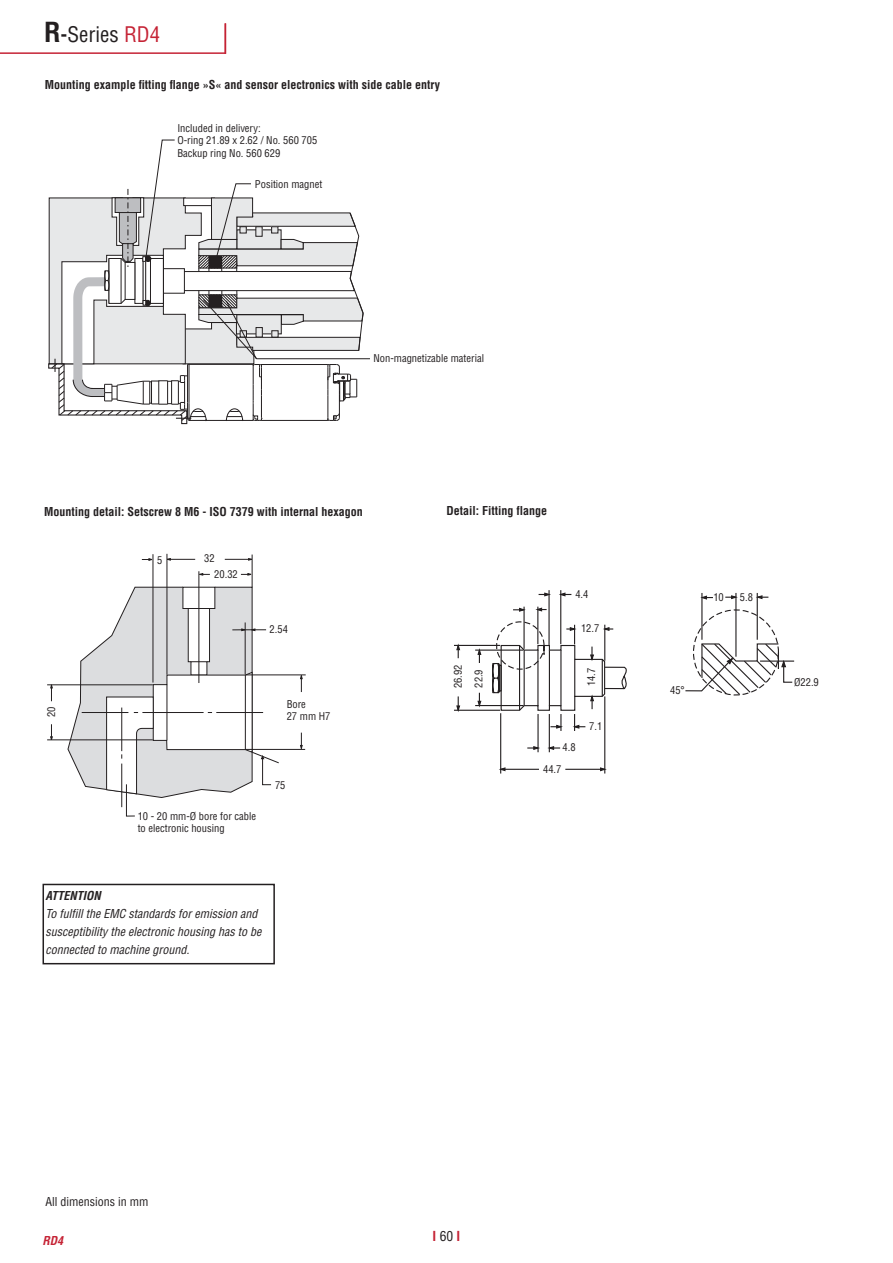
<style>
.page{position:relative;width:893px;height:1263px;background:#fff}
.page>*{position:absolute;margin:0;border:0;box-sizing:border-box;transform-origin:0 0}
.t1{font:condensed 21px "Helvetica LT Std";color:#231f20}
.t2{font:700 condensed 13.5px "Helvetica LT Std";color:#c52335}
.t3{font:700 condensed 12px "Helvetica LT Std";color:#231f20}
.t4{font:italic condensed 12px/18px "Helvetica LT Std";color:#231f20}
.t5{font:condensed 12px "Helvetica LT Std";color:#231f20}
.t6{font:italic 700 condensed 12px "Helvetica LT Std";color:#231f20}
.t7{font:italic 700 condensed 12px "Helvetica LT Std";color:#c52335}
.t8{font:condensed 10.5px/12.6px "Helvetica LT Std";color:#231f20}
.s1{font-weight:700;font-size:27px}
.s2{font-weight:700}
.s3{color:#c52335}
.s4{font-weight:400;color:#231f20}
</style>
<div class="page">
<svg style="left:50px;top:724px;width:3px;height:16px"></svg>
<svg style="left:50px;top:685px;width:3px;height:16px"></svg>
<svg style="left:300px;top:674px;width:3px;height:18px"></svg>
<hr style="left:252px;top:554px;width:1px;height:33px;background:#231f20">
<hr style="left:167px;top:554px;width:1px;height:120px;background:#231f20">
<hr style="left:153px;top:554px;width:1px;height:128px;background:#231f20">
<svg style="left:166px;top:558px;width:29px;height:3px"></svg>
<svg style="left:198px;top:573px;width:12px;height:3px"></svg>
<svg style="left:225px;top:558px;width:28px;height:3px"></svg>
<svg style="left:241px;top:573px;width:12px;height:2px"></svg>
<svg style="left:300px;top:733px;width:3px;height:16px"></svg>
<svg style="left:142px;top:558px;width:11px;height:3px"></svg>
<hr style="left:245px;top:675px;width:61px;height:1px;background:#231f20">
<hr style="left:245px;top:749px;width:60px;height:1px;background:#231f20">
<svg style="left:67px;top:586px;width:212px;height:230px"></svg>
<hr style="left:47px;top:740px;width:106px;height:1px;background:#231f20">
<hr style="left:47px;top:684px;width:106px;height:1px;background:#231f20">
<hr style="left:199px;top:571px;width:1px;height:112px;background:#231f20">
<hr style="left:757px;top:593px;width:1px;height:47px;background:#231f20">
<hr style="left:735px;top:593px;width:1px;height:64px;background:#231f20">
<hr style="left:701px;top:593px;width:1px;height:47px;background:#231f20">
<hr style="left:760px;top:660px;width:34px;height:2px;background:#231f20">
<svg style="left:685px;top:594px;width:108px;height:102px"></svg>
<hr style="left:501px;top:769px;width:38px;height:1px;background:#231f20">
<hr style="left:604px;top:696px;width:1px;height:77px;background:#231f20">
<hr style="left:500px;top:713px;width:1px;height:60px;background:#231f20">
<hr style="left:549px;top:714px;width:1px;height:38px;background:#231f20">
<hr style="left:537px;top:714px;width:2px;height:38px;background:#231f20">
<hr style="left:560px;top:590px;width:1px;height:54px;background:#231f20">
<hr style="left:548px;top:590px;width:2px;height:55px;background:#231f20">
<hr style="left:475px;top:705px;width:48px;height:1px;background:#231f20">
<hr style="left:475px;top:649px;width:48px;height:2px;background:#231f20">
<svg style="left:499px;top:767px;width:7px;height:5px"></svg>
<svg style="left:477px;top:648px;width:5px;height:15px"></svg>
<svg style="left:477px;top:693px;width:5px;height:15px"></svg>
<hr style="left:565px;top:769px;width:39px;height:1px;background:#231f20">
<svg style="left:599px;top:766px;width:8px;height:6px"></svg>
<svg style="left:539px;top:592px;width:32px;height:5px"></svg>
<svg style="left:527px;top:745px;width:33px;height:6px"></svg>
<hr style="left:454px;top:710px;width:46px;height:1px;background:#231f20">
<hr style="left:454px;top:645px;width:46px;height:1px;background:#231f20">
<svg style="left:455px;top:643px;width:6px;height:15px"></svg>
<svg style="left:456px;top:696px;width:5px;height:16px"></svg>
<svg style="left:491px;top:607px;width:136px;height:124px"></svg>
<svg style="left:48px;top:140px;width:322px;height:284px"></svg>
<div style="left:43px;top:884px;width:232px;height:80px;border:2px solid #231f20"></div>
<hr style="left:0;top:52px;width:225px;height:2px;background:#c52335">
<hr style="left:225px;top:23px;width:1px;height:31px;background:#c52335">
<h1 class="t1" style="left:44px;top:21px;width:118px"><span class="s1">R</span><span class="s2">-</span>Series <span class="s3">RD4</span></h1>
<p class="t3" style="left:45px;top:78px;width:397px">Mounting example fitting flange »S« and sensor electronics with side cable entry</p>
<p class="t8" style="left:177px;top:121px;width:141px">Included in delivery:<br>O-ring 21.89 x 2.62 / No. 560 705<br>Backup ring No. 560 629</p>
<p class="t8" style="left:255px;top:177px;width:69px">Position magnet</p>
<p class="t8" style="left:373px;top:352px;width:112px">Non-magnetizable material</p>
<p class="t3" style="left:44px;top:504px;width:320px">Mounting detail: Setscrew 8 M6 - ISO 7379 with internal hexagon</p>
<p class="t8" style="left:45px;top:717px;width:12px;rotate:-90deg">20</p>
<p class="t8" style="left:157px;top:553px;width:7px">5</p>
<p class="t8" style="left:204px;top:552px;width:12px">32</p>
<p class="t8" style="left:214px;top:567px;width:25px">20.32</p>
<p class="t8" style="left:270px;top:623px;width:20px">2.54</p>
<p class="t8" style="left:287px;top:697px;width:45px">Bore<br>27 mm H7</p>
<p class="t8" style="left:138px;top:809px;width:120px">10 - 20 mm-Ø bore for cable to electronic housing</p>
<p class="t8" style="left:275px;top:778px;width:12px">75</p>
<p class="t6" style="left:46px;top:891px;width:57px">ATTENTION</p>
<p class="t4" style="left:46px;top:905px;width:217px">To fulfill the EMC standards for emission and susceptibility the electronic housing has to be connected to machine ground.</p>
<p class="t3" style="left:446px;top:504px;width:102px">Detail: Fitting flange</p>
<p class="t8" style="left:448px;top:688px;width:25px;line-height:20.5px;rotate:-90deg">26.92<br>22.9</p>
<p class="t8" style="left:575px;top:588px;width:15px">4.4</p>
<p class="t8" style="left:581px;top:622px;width:20px">12.7</p>
<p class="t8" style="left:585px;top:686px;width:20px;rotate:-90deg">14.7</p>
<p class="t8" style="left:562px;top:741px;width:15px">4.8</p>
<p class="t8" style="left:589px;top:720px;width:15px">7.1</p>
<p class="t8" style="left:543px;top:763px;width:20px">44.7</p>
<p class="t8" style="left:713px;top:591px;width:12px">10</p>
<p class="t8" style="left:740px;top:591px;width:15px">5.8</p>
<p class="t8" style="left:670px;top:684px;width:16px">45°</p>
<p class="t8" style="left:794px;top:676px;width:26px">Ø22.9</p>
<p class="t5" style="left:45px;top:1194px;width:104px">All dimensions in mm</p>
<p class="t7" style="left:43px;top:1235px;width:22px">RD4</p>
<p class="t2" style="left:433px;top:1227px;width:29px">I<span class="s4">60</span>I</p>
</div>
